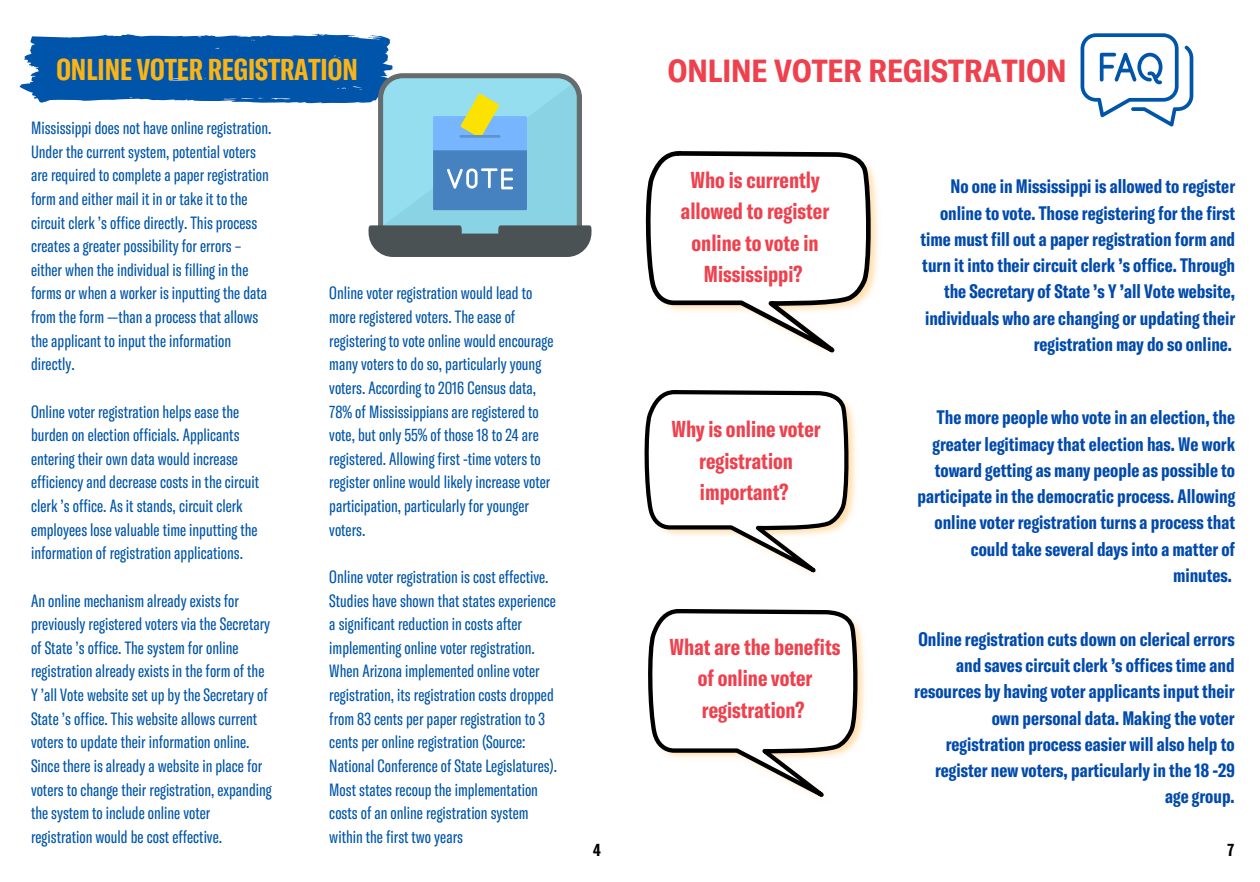
<style>
.page{position:relative;width:1260px;height:882px;background:#fff}
.page>*{position:absolute;margin:0;border:0;box-sizing:border-box;transform-origin:0 0}
.t1{font:700 condensed 31.5px "GT America";color:#ef404d}
.t2{font:700 extra-condensed 29.75px "GT America";color:#fbb416}
.t3{font:700 extra-condensed 22.75px/31.5px "GT America";color:#ef404d;text-align:center}
.t4{font:700 extra-condensed 19.25px/26.2px "GT America";color:#004aad;text-align:right}
.t5{font:extra-condensed 17.5px/23.6px "GT America";color:#05a}
.t6{font:700 extra-condensed 17.5px "GT America";color:#000}
</style>
<div class="page">
<svg style="left:1081px;top:33px;width:112px;height:93px"></svg>
<svg style="left:649px;top:609px;width:215px;height:189px"></svg>
<svg style="left:645px;top:390px;width:210px;height:184px"></svg>
<svg style="left:646px;top:151px;width:232px;height:203px"></svg>
<svg style="left:20px;top:34px;width:572px;height:223px"></svg>
<h2 class="t2" style="left:56px;top:50px;width:303px">ONLINE VOTER REGISTRATION</h2>
<p class="t5" style="left:31px;top:115px;width:242px">Mississippi does not have online registration.<br>Under the current system, potential voters are required to complete a paper registration form and either mail it in or take it to the circuit clerk ’s office directly. This process creates a greater possibility for errors – either when the individual is filling in the forms or when a worker is inputting the data from the form —than a process that allows the applicant to input the information directly.</p>
<p class="t5" style="left:31px;top:399px;width:230px">Online voter registration helps ease the burden on election officials. Applicants entering their own data would increase efficiency and decrease costs in the circuit clerk ’s office. As it stands, circuit clerk employees lose valuable time inputting the information of registration applications.</p>
<p class="t5" style="left:31px;top:588px;width:242px">An online mechanism already exists for previously registered voters via the Secretary of State ’s office. The system for online registration already exists in the form of the Y ’all Vote website set up by the Secretary of State ’s office. This website allows current voters to update their information online.<br>Since there is already a website in place for voters to change their registration, expanding the system to include online voter registration would be cost effective.</p>
<p class="t5" style="left:329px;top:281px;width:226px">Online voter registration would lead to more registered voters. The ease of registering to vote online would encourage many voters to do so, particularly young voters. According to 2016 Census data, 78% of Mississippians are registered to vote, but only 55% of those 18 to 24 are registered. Allowing first -time voters to register online would likely increase voter participation, particularly for younger voters.</p>
<p class="t5" style="left:329px;top:564px;width:229px">Online voter registration is cost effective.<br>Studies have shown that states experience a significant reduction in costs after implementing online voter registration.<br>When Arizona implemented online voter registration, its registration costs dropped from 83 cents per paper registration to 3 cents per online registration (Source:<br>National Conference of State Legislatures).<br>Most states recoup the implementation costs of an online registration system within the first two years</p>
<h1 class="t1" style="left:668px;top:50px;width:400px">ONLINE VOTER REGISTRATION</h1>
<h3 class="t3" style="left:681px;top:163px;width:150px">Who is currently allowed to register online to vote in<br>Mississippi?</h3>
<h3 class="t3" style="left:671px;top:412px;width:151px">Why is online voter registration important?</h3>
<h3 class="t3" style="left:670px;top:630px;width:172px">What are the benefits of online voter registration?</h3>
<p class="t4" style="left:920px;top:173px;width:316px">No one in Mississippi is allowed to register online to vote. Those registering for the first time must fill out a paper registration form and turn it into their circuit clerk ’s office. Through the Secretary of State ’s Y ’all Vote website, individuals who are changing or updating their registration may do so online.</p>
<p class="t4" style="left:917px;top:403px;width:319px">The more people who vote in an election, the greater legitimacy that election has. We work toward getting as many people as possible to participate in the democratic process. Allowing online voter registration turns a process that could take several days into a matter of minutes.</p>
<p class="t4" style="left:914px;top:625px;width:322px">Online registration cuts down on clerical errors and saves circuit clerk ’s offices time and resources by having voter applicants input their own personal data. Making the voter registration process easier will also help to register new voters, particularly in the 18 -29 age group.</p>
<p class="t6" style="left:593px;top:838px;width:9px">4</p>
<p class="t6" style="left:1228px;top:838px;width:8px">7</p>
</div>
